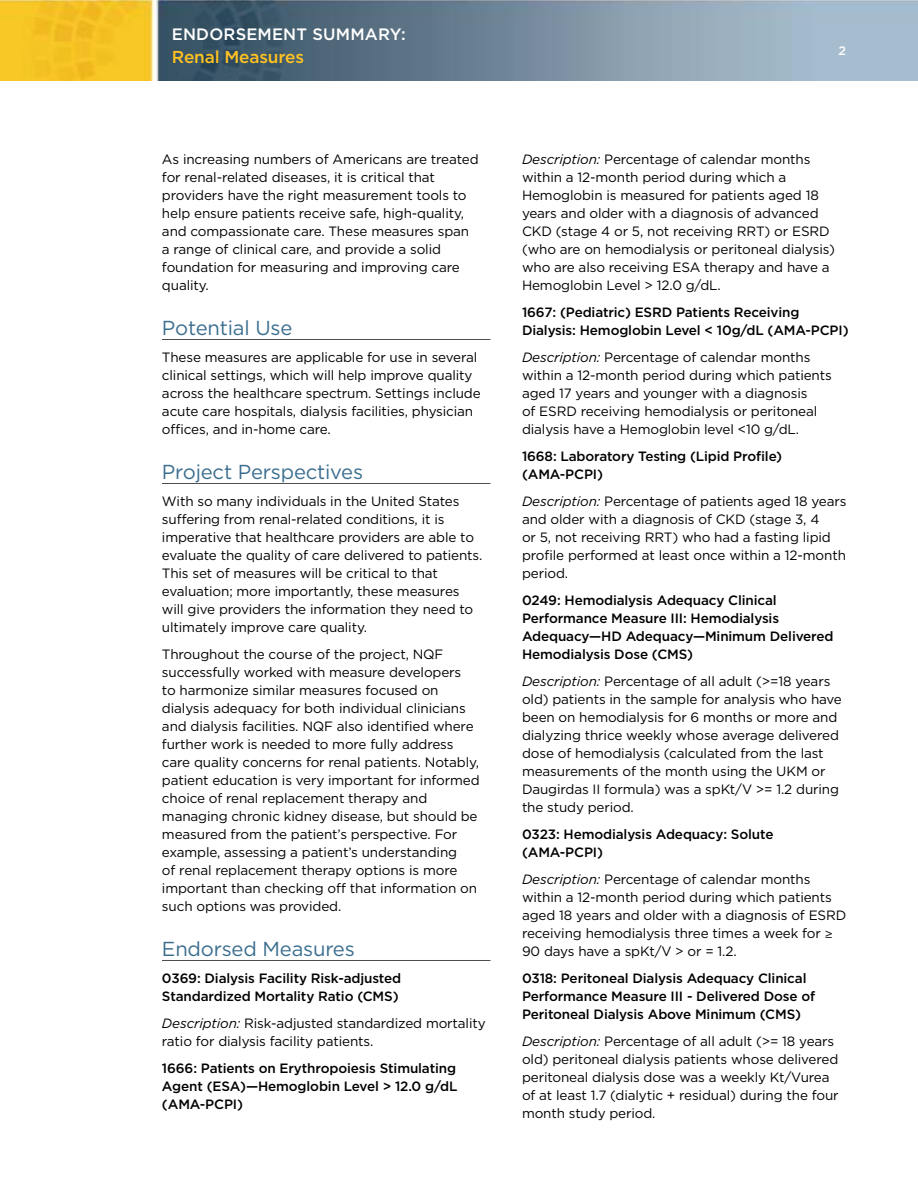
<style>
.page{position:relative;width:918px;height:1188px;background:#fff}
.page>*{position:absolute;margin:0;border:0;box-sizing:border-box;transform-origin:0 0}
.t1{font:20.25px "Gotham";letter-spacing:-.01em;color:#3b6e8f}
.t2{font:500 17.25px "Gotham";letter-spacing:-.01em;color:#ffc222}
.t3{font:500 16.5px "Gotham";letter-spacing:.01em;color:#fff}
.t4{font:13.5px/18px "Gotham";letter-spacing:-.01em;color:#000}
.t5{font:500 13.5px/18px "Gotham";letter-spacing:-.01em;color:#000}
.t6{font:500 12.3px "Gotham";color:#fff}
.s1{font-style:italic}
.s2{font-family:"Myriad Pro"}
</style>
<div class="page">
<img style="left:0;top:0;width:918px;height:81px">
<hr style="left:162px;top:339px;width:328px;height:1px;background:#4d4d4f">
<hr style="left:162px;top:483px;width:328px;height:1px;background:#4d4d4f">
<hr style="left:162px;top:960px;width:328px;height:1px;background:#4d4d4f">
<p class="t3" style="left:172px;top:24px;width:77px">Endorseme</p>
<p class="t3" style="left:283px;top:24px;width:67px">nt Summa</p>
<p class="t3" style="left:378px;top:24px;width:29px">ry:</p>
<p class="t2" style="left:172px;top:45px;width:134px">Renal Measures</p>
<p class="t4" style="left:162px;top:150px;width:318px">As increasing numbers of Americans are treated for renal-related diseases, it is critical that providers have the right measurement tools to help ensure patients receive safe, high-quality, and compassionate care. These measures span a range of clinical care, and provide a solid foundation for measuring and improving care quality.</p>
<h1 class="t1" style="left:162px;top:315px;width:132px">Potential Use</h1>
<p class="t4" style="left:162px;top:348px;width:320px">These measures are applicable for use in several clinical settings, which will help improve quality across the healthcare spectrum. Settings include acute care hospitals, dialysis facilities, physician offices, and in-home care.</p>
<h1 class="t1" style="left:162px;top:459px;width:203px">Project Perspectives</h1>
<p class="t4" style="left:162px;top:492px;width:322px">With so many individuals in the United States suffering from renal-related conditions, it is imperative that healthcare providers are able to evaluate the quality of care delivered to patients.<br>This set of measures will be critical to that evaluation; more importantly, these measures will give providers the information they need to ultimately improve care quality.</p>
<p class="t4" style="left:162px;top:645px;width:319px">Throughout the course of the project, NQF successfully worked with measure developers<br>to harmonize similar measures focused on dialysis adequacy for both individual clinicians and dialysis facilities. NQF also identified where further work is needed to more fully address care quality concerns for renal patients. Notably, patient education is very important for informed choice of renal replacement therapy and managing chronic kidney disease, but should be measured from the patient’s perspective. For example, assessing a patient’s understanding<br>of renal replacement therapy options is more important than checking off that information on such options was provided.</p>
<h1 class="t1" style="left:162px;top:936px;width:194px">Endorsed Measures</h1>
<p class="t5" style="left:162px;top:969px;width:241px">0369: Dialysis Facility Risk-adjusted<br>Standardized Mortality Ratio (CMS)</p>
<p class="t4" style="left:162px;top:1014px;width:325px"><span class="s1">Description:</span> Risk-adjusted standardized mortality ratio for dialysis facility patients.</p>
<p class="t5" style="left:162px;top:1059px;width:296px;text-align:justify">1666: Patients on Erythropoiesis Stimulating Agent (ESA)—Hemoglobin Level &gt; 12.0 g/dL (AMA-PCPI)</p>
<p class="t6" style="left:838px;top:43px;width:9px">2</p>
<p class="t4" style="left:522px;top:150px;width:314px"><span class="s1">Description:</span> Percentage of calendar months within a 12-month period during which a Hemoglobin is measured for patients aged 18 years and older with a diagnosis of advanced CKD (stage 4 or 5, not receiving RRT) or ESRD (who are on hemodialysis or peritoneal dialysis) who are also receiving ESA therapy and have a Hemoglobin Level &gt; 12.0 g/dL.</p>
<p class="t5" style="left:522px;top:303px;width:328px">1667: (Pediatric) ESRD Patients Receiving<br>Dialysis: Hemoglobin Level &lt; 10g/dL (AMA-PCPI)</p>
<p class="t4" style="left:522px;top:348px;width:311px"><span class="s1">Description:</span> Percentage of calendar months within a 12-month period during which patients aged 17 years and younger with a diagnosis<br>of ESRD receiving hemodialysis or peritoneal dialysis have a Hemoglobin level &lt;10 g/dL.</p>
<p class="t5" style="left:522px;top:447px;width:262px">1668: Laboratory Testing (Lipid Profile) (AMA-PCPI)</p>
<p class="t4" style="left:522px;top:492px;width:326px"><span class="s1">Description:</span> Percentage of patients aged 18 years and older with a diagnosis of CKD (stage 3, 4<br>or 5, not receiving RRT) who had a fasting lipid profile performed at least once within a 12-month period.</p>
<p class="t5" style="left:522px;top:591px;width:313px">0249: Hemodialysis Adequacy Clinical Performance Measure III : Hemodialysis Adequacy—HD Adequacy—Minimum Delivered Hemodialysis Dose (CMS)</p>
<p class="t4" style="left:522px;top:672px;width:321px"><span class="s1">Description:</span> Percentage of all adult (&gt;=18 years old) patients in the sample for analysis who have been on hemodialysis for 6 months or more and dialyzing thrice weekly whose average delivered dose of hemodialysis (calculated from the last measurements of the month using the UKM or Daugirdas II formula) was a spKt/V &gt;= 1.2 during the study period.</p>
<p class="t5" style="left:522px;top:825px;width:253px">0323: Hemodialysis Adequacy: Solute (AMA-PCPI)</p>
<p class="t4" style="left:522px;top:870px;width:326px"><span class="s1">Description:</span> Percentage of calendar months within a 12-month period during which patients aged 18 years and older with a diagnosis of ESRD receiving hemodialysis three times a week for <span class="s2">≥ </span>90 days have a spKt/V &gt; or = 1.2.</p>
<p class="t5" style="left:522px;top:969px;width:295px">0318: Peritoneal Dialysis Adequacy Clinical<br>Performance Measure III - Delivered Dose of<br>Peritoneal Dialysis Above Minimum (CMS)</p>
<p class="t4" style="left:522px;top:1032px;width:318px"><span class="s1">Description:</span> Percentage of all adult (&gt;= 18 years old) peritoneal dialysis patients whose delivered peritoneal dialysis dose was a weekly Kt/Vurea of at least 1.7 (dialytic + residual) during the four month study period.</p>
</div>
